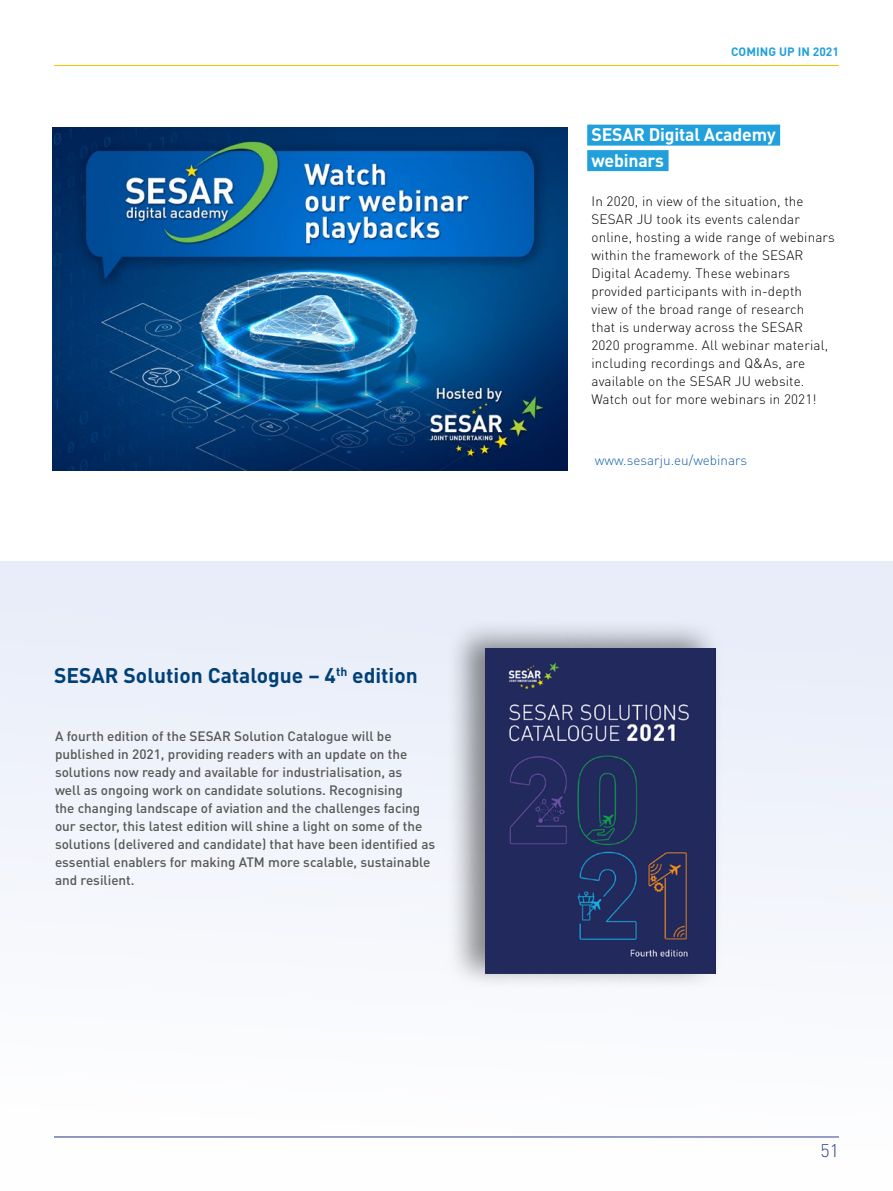
<style>
.page{position:relative;width:893px;height:1191px;background:#fff}
.page>*{position:absolute;margin:0;border:0;box-sizing:border-box;transform-origin:0 0}
.Title_of_project{font:700 21px "DIN Pro";color:#004076}
.Cyan_negative{font:700 18px "DIN Pro";letter-spacing:-.01em;color:#fff}
.t1{font:300 18px "DIN Pro";color:#28348b}
.body_of_projects{font:500 13.5px/18px "DIN Pro";color:#575756}
.body_of_projects-2{font:300 13.5px/18px "DIN Pro";letter-spacing:.01em;color:#000}
.body_of_projects-3{font:300 13.5px "DIN Pro";color:#1961ac}
.t2{font:700 12px "DIN Pro";letter-spacing:.01em;color:#21a0db}
</style>
<div class="page">
<hr style="left:54px;top:65px;width:785px;height:1px;background:#fdc100">
<div style="left:1px;top:561px;width:892px;height:630px;background:#f4f6fc"></div>
<img style="left:53px;top:128px;width:514px;height:343px">
<div style="left:587px;top:125px;width:193px;height:21px;background:#21a0db"></div>
<div style="left:587px;top:150px;width:81px;height:21px;background:#21a0db"></div>
<div style="left:445px;top:617px;width:279px;height:374px;background:#000;opacity:.45"></div>
<img style="left:486px;top:648px;width:229px;height:325px">
<p class="Title_of_project" style="left:54px;top:661px;width:365px">SESAR Solution Catalogue – 4<sup>th</sup> edition</p>
<p class="body_of_projects" style="left:55px;top:726px;width:382px">A fourth edition of the SESAR Solution Catalogue will be published in 2021, providing readers with an update on the solutions now ready and available for industrialisation, as<br>well as ongoing work on candidate solutions. Recognising<br>the changing landscape of aviation and the challenges facing our sector, this latest edition will shine a light on some of the solutions (delivered and candidate) that have been identified as essential enablers for making ATM more scalable, sustainable and resilient.</p>
<p class="t2" style="left:731px;top:43px;width:109px">COMING UP IN 2021</p>
<p class="Cyan_negative" style="left:591px;top:123px;width:186px">SESAR Digital Academy</p>
<p class="Cyan_negative" style="left:591px;top:148px;width:74px">webinars</p>
<p class="body_of_projects-2" style="left:591px;top:192px;width:245px">In 2020, in view of the situation, the SESAR JU took its events calendar online, hosting a wide range of webinars within the framework of the SESAR Digital Academy. These webinars provided participants with in-depth<br>view of the broad range of research<br>that is underway across the SESAR<br>2020 programme. All webinar material, including recordings and Q&amp;As, are available on the SESAR JU website.<br>Watch out for more webinars in 2021!</p>
<p class="body_of_projects-3" style="left:595px;top:451px;width:154px">www.sesarju.eu/webinars</p>
<p class="t1" style="left:820px;top:1137px;width:20px">51</p>
</div>
